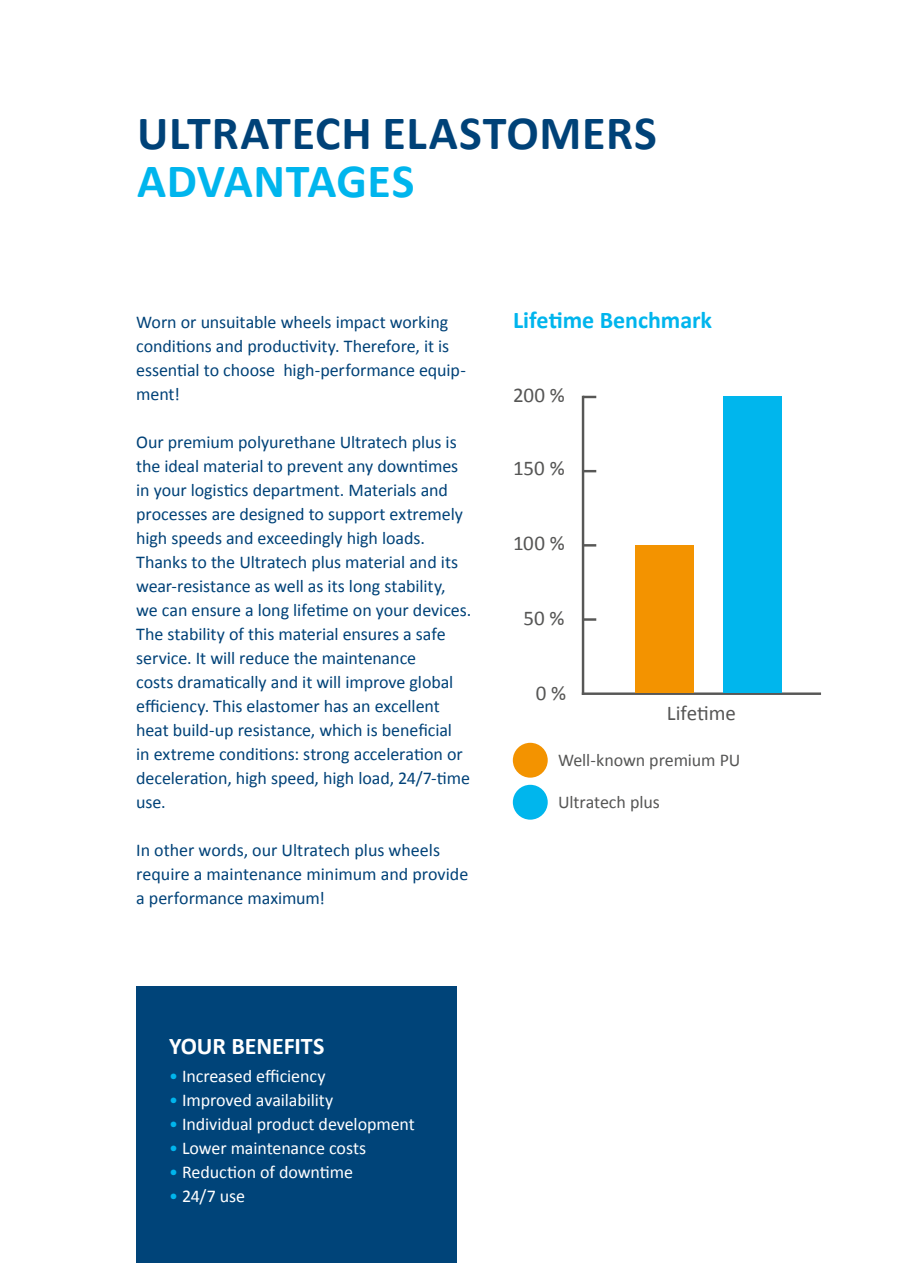
<style>
.page{position:relative;width:898px;height:1263px;background:#fff}
.page>*{position:absolute;margin:0;border:0;box-sizing:border-box;transform-origin:0 0}
.t1{font:700 48px "Calibri";letter-spacing:.015em;color:#004278}
.t2{font:700 48px "Calibri";letter-spacing:.01em;color:#00b5ed}
.t3{font:700 24px "Calibri";letter-spacing:-.005em;color:#00b5ed}
.t4{font:700 24px "Calibri";letter-spacing:-.005em;color:#fff}
.t5{font:21px "Calibri";letter-spacing:-.005em;color:#565655}
.t6{font:18px/24px "Calibri";letter-spacing:-.005em;color:#004278}
.t7{font:18px "Calibri";letter-spacing:-.005em;color:#fff}
.t8{font:18px "Calibri";letter-spacing:-.005em;color:#565655}
.s1{color:#00b5ed}
</style>
<div class="page">
<div style="left:512px;top:743px;width:35px;height:35px;background:#f39300;border-radius:50%"></div>
<div style="left:512px;top:785px;width:35px;height:35px;background:#00b6ed;border-radius:50%"></div>
<hr style="left:581px;top:692px;width:239px;height:3px;background:#575756">
<hr style="left:581px;top:396px;width:3px;height:299px;background:#575756">
<svg style="left:584px;top:396px;width:12px;height:2px"></svg>
<svg style="left:584px;top:470px;width:12px;height:2px"></svg>
<svg style="left:584px;top:544px;width:12px;height:3px"></svg>
<svg style="left:584px;top:618px;width:12px;height:3px"></svg>
<div style="left:635px;top:545px;width:58px;height:147px;background:#f39300"></div>
<div style="left:723px;top:396px;width:58px;height:296px;background:#00b6ed"></div>
<div style="left:136px;top:986px;width:320px;height:277px;background:#004479"></div>
<h1 class="t1" style="left:137px;top:103px;width:521px">ULTRATECH ELASTOMERS</h1>
<h1 class="t2" style="left:137px;top:151px;width:279px">ADVANTAGES</h1>
<p class="t6" style="left:136px;top:310px;width:331px">Worn or unsuitable wheels impact working conditions and productivity. Therefore, it is essential to choose high-performance equip&shy;ment!</p>
<p class="t6" style="left:136px;top:430px;width:336px">Our premium polyurethane Ultratech plus is the ideal material to prevent any downtimes in your logistics department. Materials and processes are designed to support extremely high speeds and exceedingly high loads.<br>Thanks to the Ultratech plus material and its wear-resistance as well as its long stability, we can ensure a long lifetime on your devices.<br>The stability of this material ensures a safe service. It will reduce the maintenance<br>costs dramatically and it will improve global efficiency. This elastomer has an excellent heat build-up resistance, which is beneficial<br>in extreme conditions: strong acceleration or deceleration, high speed, high load, 24/7-time use.</p>
<p class="t6" style="left:136px;top:838px;width:333px">In other words, our Ultratech plus wheels require a maintenance minimum and provide a performance maximum!</p>
<h2 class="t3" style="left:513px;top:304px;width:200px">Lifetime Benchmark</h2>
<p class="t5" style="left:513px;top:381px;width:53px">200 %</p>
<p class="t5" style="left:513px;top:454px;width:53px">150 %</p>
<p class="t5" style="left:513px;top:530px;width:53px">100 %</p>
<p class="t5" style="left:523px;top:605px;width:43px">50 %</p>
<p class="t5" style="left:535px;top:680px;width:32px">0 %</p>
<p class="t5" style="left:666px;top:699px;width:70px">Lifetime</p>
<p class="t8" style="left:558px;top:748px;width:184px">Well-known premium PU</p>
<p class="t8" style="left:558px;top:790px;width:103px">Ultratech plus</p>
<h2 class="t4" style="left:169px;top:1030px;width:157px">YOUR BENEFITS</h2>
<p class="t7" style="left:169px;top:1065px;width:158px"><span class="s1">•</span> Increased efficiency</p>
<p class="t7" style="left:169px;top:1089px;width:166px"><span class="s1">•</span> Improved availability</p>
<p class="t7" style="left:169px;top:1113px;width:247px"><span class="s1">•</span> Individual product development</p>
<p class="t7" style="left:169px;top:1137px;width:199px"><span class="s1">•</span> Lower maintenance costs</p>
<p class="t7" style="left:169px;top:1161px;width:185px"><span class="s1">•</span> Reduction of downtime</p>
<p class="t7" style="left:169px;top:1185px;width:78px"><span class="s1">•</span> 24/7 use</p>
</div>
